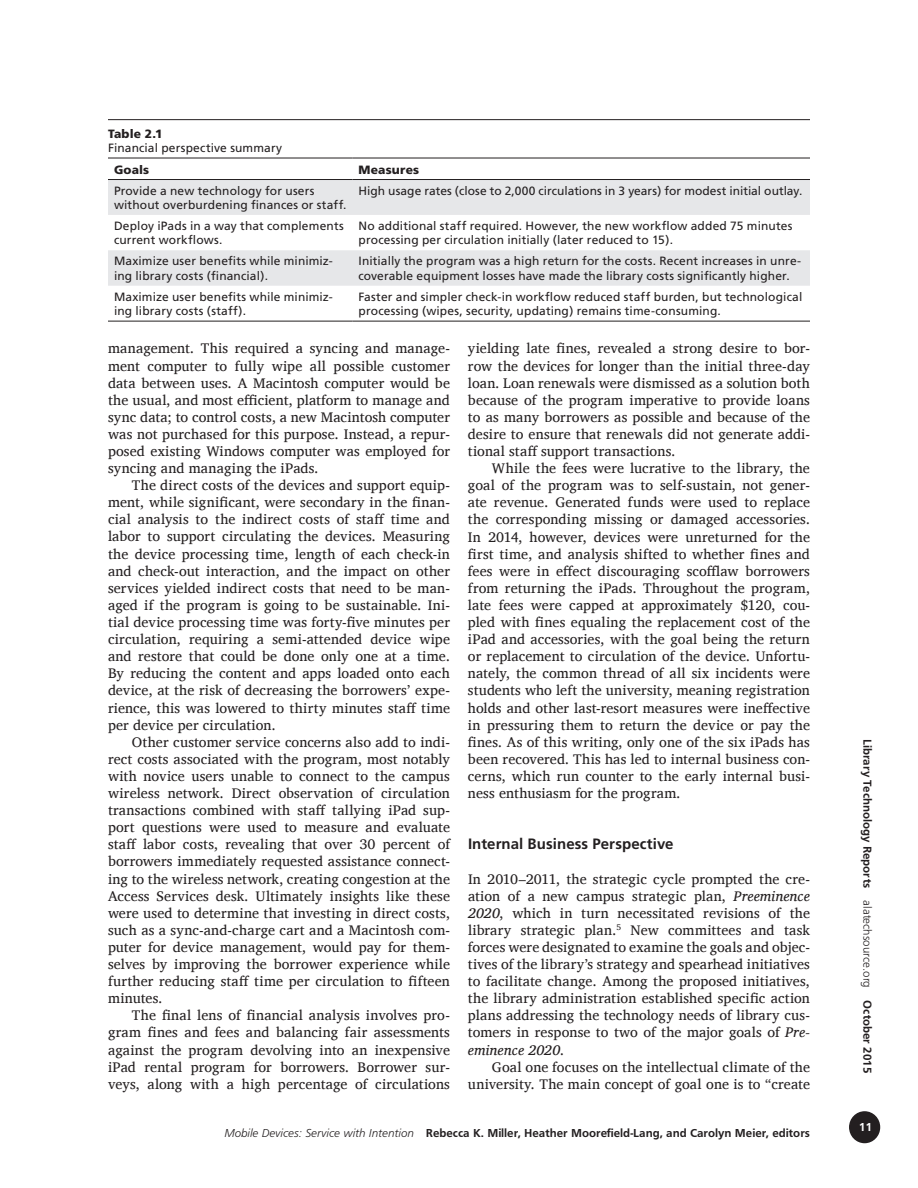
<style>
.page{position:relative;width:918px;height:1188px;background:#fff}
.page>*{position:absolute;margin:0;border:0;box-sizing:border-box;transform-origin:0 0}
.t1{font:700 15px "Frutiger";letter-spacing:.005em;color:#231f20}
.t2{font:14.25px/17.1px "Charis SIL";letter-spacing:.01em;color:#231f20;text-align:justify}
.t3{font:12px/14.4px "Frutiger";letter-spacing:.01em;color:#231f20}
.t4{font:12px "Frugal Sans Bold DTC";color:#231f20}
.t5{font:900 12px "Frutiger";letter-spacing:.015em;color:#231f20}
.t6{font:12px "Frugal Sans Bold DTC";color:#fff}
.s1{font-style:italic}
.s2{font-family:"Frugal Sans Light Italic DTC"}
.s3{font-family:"Frugal Sans Light DTC"}
</style>
<div class="page">
<div style="left:850px;top:1112px;width:29px;height:31px;background:#231f20;border-radius:50%"></div>
<div style="left:849px;top:1111px;width:31px;height:32px;border:2px solid #231f20;border-radius:50%"></div>
<hr style="left:108px;top:119px;width:702px;height:1px;background:#231f20">
<svg style="left:108px;top:180px;width:702px;height:106px;fill:#e6e7e9"></svg>
<hr style="left:108px;top:158px;width:244px;height:1px;background:#231f20">
<hr style="left:352px;top:158px;width:458px;height:1px;background:#231f20">
<hr style="left:108px;top:179px;width:244px;height:1px;background:#231f20">
<hr style="left:352px;top:179px;width:458px;height:1px;background:#231f20">
<hr style="left:108px;top:321px;width:244px;height:1px;background:#231f20">
<hr style="left:352px;top:321px;width:458px;height:1px;background:#231f20">
<p class="t5" style="left:108px;top:126px;width:56px">Table 2.1</p>
<p class="t3" style="left:108px;top:140px;width:176px">Financial perspective summary</p>
<p class="t5" style="left:114px;top:162px;width:37px">Goals</p>
<p class="t5" style="left:358px;top:162px;width:62px">Measures</p>
<p class="t3" style="left:114px;top:183px;width:234px">Provide a new technology for users without overburdening finances or staff.</p>
<p class="t3" style="left:358px;top:183px;width:445px">High usage rates (close to 2,000 circulations in 3 years) for modest initial outlay.</p>
<p class="t3" style="left:114px;top:219px;width:231px">Deploy iPads in a way that complements current workflows.</p>
<p class="t3" style="left:358px;top:219px;width:435px">No additional staff required. However, the new workflow added 75 minutes processing per circulation initially (later reduced to 15).</p>
<p class="t3" style="left:114px;top:254px;width:220px">Maximize user benefits while minimiz&shy;ing library costs (financial).</p>
<p class="t3" style="left:358px;top:254px;width:444px">Initially the program was a high return for the costs. Recent increases in unre&shy;coverable equipment losses have made the library costs significantly higher.</p>
<p class="t3" style="left:114px;top:289px;width:220px">Maximize user benefits while minimiz&shy;ing library costs (staff).</p>
<p class="t3" style="left:358px;top:289px;width:445px">Faster and simpler check-in workflow reduced staff burden, but technological processing (wipes, security, updating) remains time-consuming.</p>
<p class="t2" style="left:108px;top:340px;width:344px">management. This required a syncing and manage&shy;ment computer to fully wipe all possible customer data between uses. A Macintosh computer would be the usual, and most efficient, platform to manage and sync data; to control costs, a new Macintosh computer was not purchased for this purpose. Instead, a repur&shy;posed existing Windows computer was employed for syncing and managing the iPads.</p>
<p class="t2" style="left:108px;top:477px;width:344px;text-indent:24px">The direct costs of the devices and support equip&shy;ment, while significant, were secondary in the finan&shy;cial analysis to the indirect costs of staff time and labor to support circulating the devices. Measuring the device processing time, length of each check-in and check-out interaction, and the impact on other services yielded indirect costs that need to be man&shy;aged if the program is going to be sustainable. Ini&shy;tial device processing time was forty-five minutes per circulation, requiring a semi-attended device wipe and restore that could be done only one at a time.<br>By reducing the content and apps loaded onto each device, at the risk of decreasing the borrowers’ expe&shy;rience, this was lowered to thirty minutes staff time per device per circulation.</p>
<p class="t2" style="left:108px;top:733px;width:344px;text-indent:24px">Other customer service concerns also add to indi&shy;rect costs associated with the program, most notably with novice users unable to connect to the campus wireless network. Direct observation of circulation transactions combined with staff tallying iPad sup&shy;port questions were used to measure and evaluate staff labor costs, revealing that over 30 percent of borrowers immediately requested assistance connect&shy;ing to the wireless network, creating congestion at the Access Services desk. Ultimately insights like these were used to determine that investing in direct costs, such as a sync-and-charge cart and a Macintosh com&shy;puter for device management, would pay for them&shy;selves by improving the borrower experience while further reducing staff time per circulation to fifteen minutes.</p>
<p class="t2" style="left:108px;top:1007px;width:344px;text-indent:24px">The final lens of financial analysis involves pro&shy;gram fines and fees and balancing fair assessments against the program devolving into an inexpensive iPad rental program for borrowers. Borrower sur&shy;veys, along with a high percentage of circulations</p>
<p class="t2" style="left:468px;top:340px;width:344px">yielding late fines, revealed a strong desire to bor&shy;row the devices for longer than the initial three-day loan. Loan renewals were dismissed as a solution both because of the program imperative to provide loans to as many borrowers as possible and because of the desire to ensure that renewals did not generate addi&shy;tional staff support transactions.</p>
<p class="t2" style="left:468px;top:460px;width:344px;text-indent:24px">While the fees were lucrative to the library, the goal of the program was to self-sustain, not gener&shy;ate revenue. Generated funds were used to replace the corresponding missing or damaged accessories.<br>In 2014, however, devices were unreturned for the first time, and analysis shifted to whether fines and fees were in effect discouraging scofflaw borrowers from returning the iPads. Throughout the program, late fees were capped at approximately $120, cou&shy;pled with fines equaling the replacement cost of the iPad and accessories, with the goal being the return or replacement to circulation of the device. Unfortu&shy;nately, the common thread of all six incidents were students who left the university, meaning registration holds and other last-resort measures were ineffective in pressuring them to return the device or pay the fines. As of this writing, only one of the six iPads has been recovered. This has led to internal business con&shy;cerns, which run counter to the early internal busi&shy;ness enthusiasm for the program.</p>
<p class="t1" style="left:468px;top:835px;width:207px">Internal Business Perspective</p>
<p class="t2" style="left:468px;top:870px;width:344px">In 2010–2011, the strategic cycle prompted the cre&shy;ation of a new campus strategic plan, <span class="s1">Preeminence 2020</span>, which in turn necessitated revisions of the library strategic plan.<sup>5</sup> New committees and task forces were designated to examine the goals and objec&shy;tives of the library’s strategy and spearhead initiatives to facilitate change. Among the proposed initiatives, the library administration established specific action plans addressing the technology needs of library cus&shy;tomers in response to two of the major goals of <span class="s1">Pre&shy;eminence 2020</span>.</p>
<p class="t2" style="left:468px;top:1058px;width:343px;text-align:right">Goal one focuses on the intellectual climate of the university. The main concept of goal one is to “create</p>
<p class="t4" style="left:224px;top:1126px;width:587px"><span class="s2">Mobile Devices: Service with Intention</span> Rebecca K. Miller, Heather Moorefield-Lang, and Carolyn Meier, editors</p>
<p class="t4" style="left:874px;top:739px;width:336px;rotate:90deg">Library Technology Reports <span class="s3">alatechsource.org</span> October 2015</p>
<p class="t6" style="left:859px;top:1120px;width:14px">11</p>
</div>
